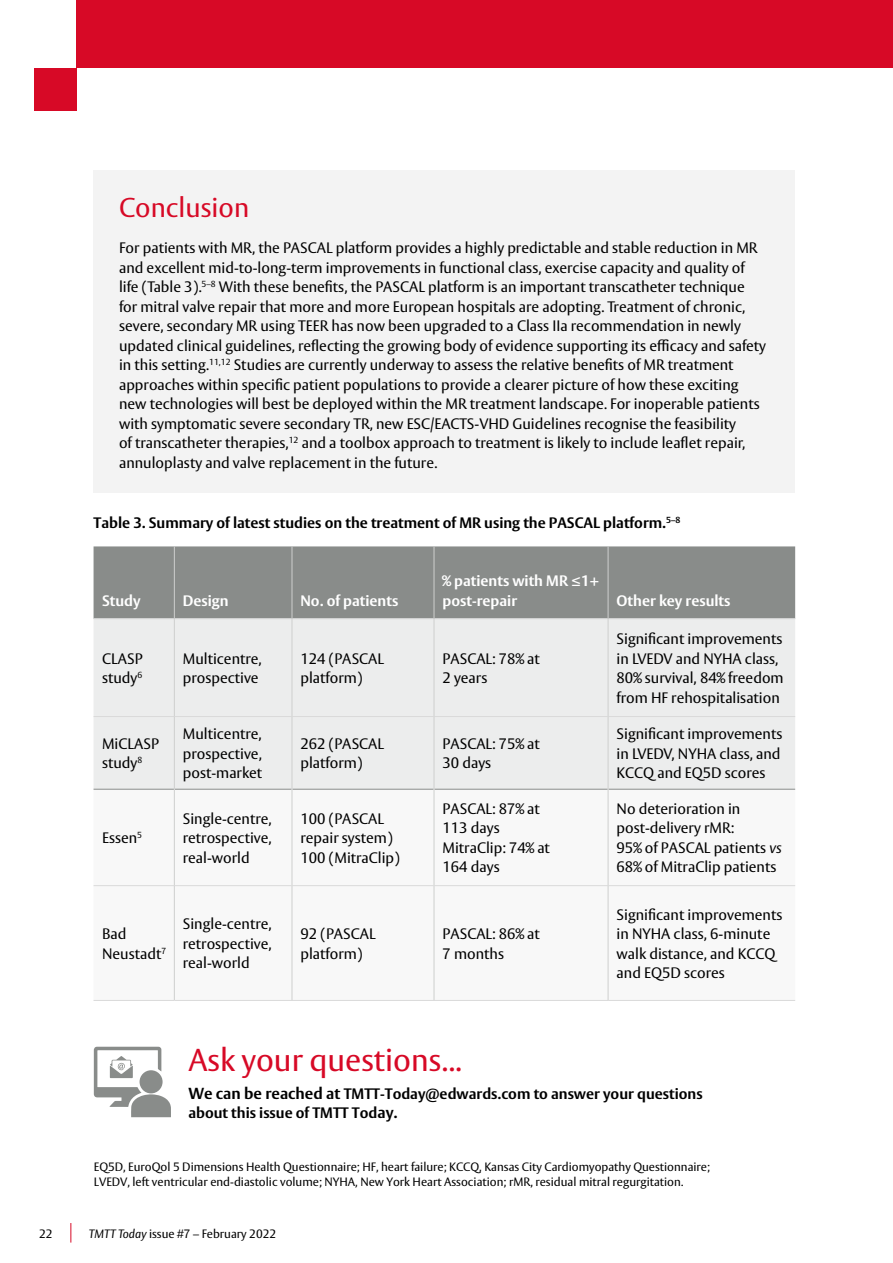
<style>
.page{position:relative;width:893px;height:1263px;background:#fff}
.page>*{position:absolute;margin:0;border:0;box-sizing:border-box;transform-origin:0 0}
.t1{font:31.35px "Vesta Pro";color:#d70926}
.t2{font:27px "Vesta Pro";color:#d70926}
.t3{font:15px/19.5px "Vesta Pro";color:#000}
.t4{font:700 15px/19.5px "Vesta Pro";color:#000}
.t5{font:700 15px/19.5px "Vesta Pro";color:#fff}
.t6{font:12px/14.4px "Vesta Pro";color:#000}
.s1{font-style:italic}
.s2{font-size:15.9px}
</style>
<div class="page">
<div style="left:77px;top:0;width:816px;height:68px;background:#d70926"></div>
<div style="left:34px;top:68px;width:43px;height:43px;background:#d70926"></div>
<svg style="left:70px;top:1223px;width:1px;height:19px"></svg>
<div style="left:94px;top:170px;width:701px;height:323px;background:#f3f3f3"></div>
<div style="left:94px;top:546px;width:701px;height:72px;background:#898c8a"></div>
<div style="left:94px;top:619px;width:701px;height:170px;background:#eceded"></div>
<svg style="left:94px;top:790px;width:701px;height:210px"></svg>
<hr style="left:94px;top:789px;width:80px;height:1px;background:#898c8a">
<hr style="left:175px;top:789px;width:117px;height:1px;background:#898c8a">
<hr style="left:292px;top:789px;width:142px;height:1px;background:#898c8a">
<hr style="left:434px;top:789px;width:174px;height:1px;background:#898c8a">
<hr style="left:608px;top:789px;width:187px;height:1px;background:#898c8a">
<hr style="left:94px;top:618px;width:80px;height:1px;background:#dadada">
<hr style="left:175px;top:618px;width:117px;height:1px;background:#dadada">
<hr style="left:292px;top:618px;width:142px;height:1px;background:#dadada">
<hr style="left:434px;top:618px;width:174px;height:1px;background:#dadada">
<hr style="left:608px;top:618px;width:187px;height:1px;background:#dadada">
<hr style="left:94px;top:716px;width:80px;height:1px;background:#dadada">
<hr style="left:175px;top:716px;width:117px;height:1px;background:#dadada">
<hr style="left:292px;top:716px;width:142px;height:1px;background:#dadada">
<hr style="left:434px;top:716px;width:174px;height:1px;background:#dadada">
<hr style="left:608px;top:716px;width:187px;height:1px;background:#dadada">
<hr style="left:94px;top:885px;width:80px;height:1px;background:#dadada">
<hr style="left:175px;top:885px;width:117px;height:1px;background:#dadada">
<hr style="left:292px;top:885px;width:142px;height:1px;background:#dadada">
<hr style="left:434px;top:885px;width:174px;height:1px;background:#dadada">
<hr style="left:608px;top:885px;width:187px;height:1px;background:#dadada">
<hr style="left:94px;top:1000px;width:80px;height:1px;background:#dadada">
<hr style="left:174px;top:1000px;width:118px;height:1px;background:#dadada">
<hr style="left:292px;top:1000px;width:142px;height:1px;background:#dadada">
<hr style="left:434px;top:1000px;width:174px;height:1px;background:#dadada">
<hr style="left:608px;top:1000px;width:187px;height:1px;background:#dadada">
<hr style="left:174px;top:546px;width:1px;height:73px;background:#cecfce">
<hr style="left:292px;top:546px;width:1px;height:73px;background:#cecfce">
<hr style="left:434px;top:546px;width:1px;height:73px;background:#cecfce">
<hr style="left:608px;top:546px;width:1px;height:73px;background:#cecfce">
<hr style="left:174px;top:619px;width:1px;height:97px;background:#cecfce">
<hr style="left:292px;top:619px;width:1px;height:97px;background:#cecfce">
<hr style="left:434px;top:619px;width:1px;height:97px;background:#cecfce">
<hr style="left:608px;top:619px;width:1px;height:97px;background:#cecfce">
<hr style="left:174px;top:716px;width:1px;height:73px;background:#cecfce">
<hr style="left:292px;top:716px;width:1px;height:73px;background:#cecfce">
<hr style="left:434px;top:716px;width:1px;height:73px;background:#cecfce">
<hr style="left:608px;top:716px;width:1px;height:73px;background:#cecfce">
<hr style="left:174px;top:789px;width:1px;height:97px;background:#cecfce">
<hr style="left:292px;top:789px;width:1px;height:97px;background:#cecfce">
<hr style="left:434px;top:789px;width:1px;height:97px;background:#cecfce">
<hr style="left:608px;top:789px;width:1px;height:97px;background:#cecfce">
<hr style="left:174px;top:886px;width:1px;height:114px;background:#cecfce">
<hr style="left:292px;top:886px;width:1px;height:114px;background:#cecfce">
<hr style="left:434px;top:886px;width:1px;height:114px;background:#cecfce">
<hr style="left:608px;top:886px;width:1px;height:114px;background:#cecfce">
<svg style="left:94px;top:1047px;width:77px;height:70px"></svg>
<h2 class="t2" style="left:119px;top:191px;width:132px">Conclusion</h2>
<p class="t3" style="left:119px;top:238px;width:649px">For patients with MR, the PASCAL platform provides a highly predictable and stable reduction in MR and excellent mid-to-long-term improvements in functional class, exercise capacity and quality of life (Table 3).<sup>5–8</sup> With these benefits, the PASCAL platform is an important transcatheter technique for mitral valve repair that more and more European hospitals are adopting. Treatment of chronic, severe, secondary MR using TEER has now been upgraded to a Class IIa recommendation in newly updated clinical guidelines, reflecting the growing body of evidence supporting its efficacy and safety in this setting.<sup>11,12</sup> Studies are currently underway to assess the relative benefits of MR treatment approaches within specific patient populations to provide a clearer picture of how these exciting new technologies will best be deployed within the MR treatment landscape. For inoperable patients with symptomatic severe secondary TR, new ESC/EACTS-VHD Guidelines recognise the feasibility<br>of transcatheter therapies,<sup>12</sup> and a toolbox approach to treatment is likely to include leaflet repair, annuloplasty and valve replacement in the future.</p>
<p class="t4" style="left:94px;top:513px;width:588px">Table 3. Summary of latest studies on the treatment of MR using the PASCAL platform.<sup>5–8</sup></p>
<p class="t5" style="left:102px;top:591px;width:40px">Study</p>
<p class="t5" style="left:183px;top:591px;width:47px">Design</p>
<p class="t5" style="left:300px;top:591px;width:99px">No. of patients</p>
<p class="t5" style="left:443px;top:571px;width:159px">% patients with MR ≤1+ post-repair</p>
<p class="t3" style="left:102px;top:648px;width:42px">CLASP study<sup>6</sup></p>
<p class="t3" style="left:183px;top:648px;width:80px">Multicentre, prospective</p>
<p class="t3" style="left:300px;top:648px;width:85px">124 (PASCAL platform)</p>
<p class="t3" style="left:442px;top:648px;width:99px">PASCAL: 78% at<br>2 years</p>
<p class="t5" style="left:617px;top:591px;width:115px">Other key results</p>
<p class="t3" style="left:617px;top:629px;width:169px">Significant improvements in LVEDV and NYHA class,<br>80% survival, 84% freedom from HF rehospitalisation</p>
<p class="t3" style="left:102px;top:734px;width:58px">MiCLASP study<sup>8</sup></p>
<p class="t3" style="left:183px;top:724px;width:81px;text-align:justify">Multicentre, prospective, post-market</p>
<p class="t3" style="left:300px;top:734px;width:85px">262 (PASCAL platform)</p>
<p class="t3" style="left:442px;top:734px;width:99px">PASCAL: 75% at<br>30 days</p>
<p class="t3" style="left:617px;top:724px;width:167px">Significant improvements in LVEDV, NYHA class, and<br>KCCQ and EQ5D scores</p>
<p class="t3" style="left:102px;top:828px;width:42px">Essen<sup>5</sup></p>
<p class="t3" style="left:183px;top:808px;width:90px;text-align:justify">Single-centre, retrospective, real-world</p>
<p class="t3" style="left:300px;top:808px;width:101px">100 (PASCAL repair system)<br>100 (MitraClip)</p>
<p class="t3" style="left:442px;top:799px;width:109px">PASCAL: 87% at<br>113 days<br>MitraClip: 74% at<br>164 days</p>
<p class="t3" style="left:617px;top:799px;width:167px">No deterioration in post-delivery rMR:<br>95% of PASCAL patients <span class="s1">vs<br></span>68% of MitraClip patients</p>
<p class="t3" style="left:102px;top:924px;width:66px">Bad<br>Neustadt<sup>7</sup></p>
<p class="t3" style="left:183px;top:914px;width:90px;text-align:justify">Single-centre, retrospective, real-world</p>
<p class="t3" style="left:300px;top:924px;width:77px">92 (PASCAL platform)</p>
<p class="t3" style="left:442px;top:924px;width:99px">PASCAL: 86% at<br>7 months</p>
<p class="t3" style="left:617px;top:904px;width:167px">Significant improvements in NYHA class, 6-minute walk distance, and KCCQ and EQ5D scores</p>
<h1 class="t1" style="left:188px;top:1041px;width:275px">Ask your questions...</h1>
<p class="t4" style="left:188px;top:1083px;width:516px"><span class="s2">We can be reached at</span> TMTT-Today@edwards.com to answer your questions about this issue of TMTT Tod<span class="s2">ay.</span></p>
<p class="t6" style="left:94px;top:1160px;width:618px">EQ5D, EuroQol 5 Dimensions Health Questionnaire; HF, heart failure; KCCQ, Kansas City Cardiomyopathy Questionnaire;<br>LVEDV, left ventricular end-diastolic volume; NYHA, New York Heart Association; rMR, residual mitral regurgitation.</p>
<p class="t6" style="left:39px;top:1226px;width:15px">22</p>
<p class="t6" style="left:89px;top:1226px;width:189px"><span class="s1">TMTT Today</span> issue #7 – February 2022</p>
</div>
